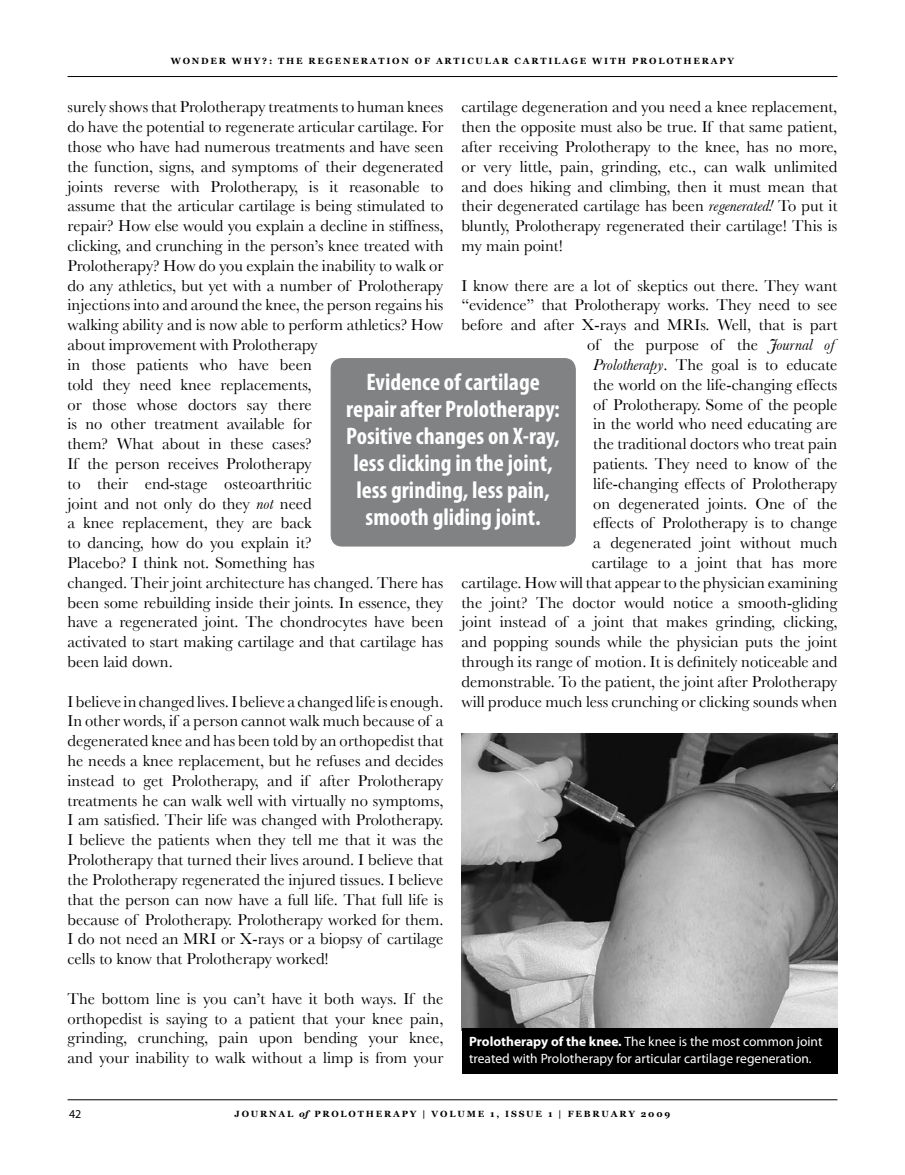
<style>
.page{position:relative;width:905px;height:1175px;background:#fff}
.page>*{position:absolute;margin:0;border:0;box-sizing:border-box;transform-origin:0 0}
.t1{font:700 condensed 24px/27px "Myriad Pro";color:#fff;text-align:center}
.t2{font:16.5px/19.8px "Baskerville";color:#000;text-align:justify}
.t3{font:13.5px/16.2px "Myriad Pro";color:#fff}
.t4{font:12px "Myriad Pro";color:#000}
.t5{font:700 9px "Georgia";letter-spacing:.2em;color:#000}
.s1{font-style:italic}
.s2{font-weight:700}
</style>
<div class="page">
<hr style="left:68px;top:76px;width:769px;height:1px;background:#000">
<hr style="left:68px;top:1099px;width:769px;height:1px;background:#000">
<img style="left:461px;top:733px;width:376px;height:295px">
<div style="left:461px;top:1028px;width:376px;height:45px;background:#000"></div>
<div style="left:331px;top:358px;width:244px;height:188px;background:#808284;border-radius:11px"></div>
<div style="left:331px;top:358px;width:244px;height:188px;border:1px solid #808284;border-radius:11px"></div>
<p class="t5" style="left:171px;top:56px;width:565px">WONDER WHY?: THE REGENERATION OF ARTICULAR CARTILAGE WITH PROLOTHERAPY</p>
<p class="t2" style="left:68px;top:97px;width:377px;text-align:left">surely shows that Prolotherapy treatments to human knees do have the potential to regenerate articular cartilage. For those who have had numerous treatments and have seen the function, signs, and symptoms of their degenerated joints reverse with Prolotherapy, is it reasonable to assume that the articular cartilage is being stimulated to repair? How else would you explain a decline in stiffness, clicking, and crunching in the person’s knee treated with Prolotherapy? How do you explain the inability to walk or do any athletics, but yet with a number of Prolotherapy injections into and around the knee, the person regains his walking ability and is now able to perform athletics? How about improvement with Prolotherapy<br>in those patients who have been<br>told they need knee replacements,<br>or those whose doctors say there<br>is no other treatment available for<br>them? What about in these cases?<br>If the person receives Prolotherapy<br>to their end-stage osteoarthritic<br>joint and not only do they <span class="s1">not</span> need<br>a knee replacement, they are back<br>to dancing, how do you explain it?<br>Placebo? I think not. Something has<br>changed. Their joint architecture has changed. There has been some rebuilding inside their joints. In essence, they have a regenerated joint. The chondrocytes have been activated to start making cartilage and that cartilage has been laid down.</p>
<p class="t2" style="left:68px;top:691px;width:377px">I believe in changed lives. I believe a changed life is enough.<br>In other words, if a person cannot walk much because of a degenerated knee and has been told by an orthopedist that he needs a knee replacement, but he refuses and decides instead to get Prolotherapy, and if after Prolotherapy treatments he can walk well with virtually no symptoms, I am satisfied. Their life was changed with Prolotherapy.<br>I believe the patients when they tell me that it was the Prolotherapy that turned their lives around. I believe that the Prolotherapy regenerated the injured tissues. I believe that the person can now have a full life. That full life is because of Prolotherapy. Prolotherapy worked for them.<br>I do not need an MRI or X-rays or a biopsy of cartilage cells to know that Prolotherapy worked!</p>
<p class="t2" style="left:68px;top:988px;width:377px">The bottom line is you can’t have it both ways. If the orthopedist is saying to a patient that your knee pain, grinding, crunching, pain upon bending your knee, and your inability to walk without a limp is from your</p>
<p class="t2" style="left:461px;top:97px;width:377px">cartilage degeneration and you need a knee replacement, then the opposite must also be true. If that same patient, after receiving Prolotherapy to the knee, has no more, or very little, pain, grinding, etc., can walk unlimited and does hiking and climbing, then it must mean that their degenerated cartilage has been <span class="s1">regenerated!</span> To put it bluntly, Prolotherapy regenerated their cartilage! This is my main point!</p>
<p class="t2" style="left:461px;top:275px;width:377px;text-align:right">I know there are a lot of skeptics out there. They want “evidence” that Prolotherapy works. They need to see before and after X-rays and MRIs. Well, that is part of the purpose of the <span class="s1">Journal of<br>Prolotherapy</span>. The goal is to educate<br>the world on the life-changing effects<br>of Prolotherapy. Some of the people<br>in the world who need educating are<br>the traditional doctors who treat pain<br>patients. They need to know of the<br>life-changing effects of Prolotherapy<br>on degenerated joints. One of the<br>effects of Prolotherapy is to change<br>a degenerated joint without much<br>cartilage to a joint that has more<br>cartilage. How will that appear to the physician examining the joint? The doctor would notice a smooth-gliding joint instead of a joint that makes grinding, clicking, and popping sounds while the physician puts the joint through its range of motion. It is definitely noticeable and demonstrable. To the patient, the joint after Prolotherapy will produce much less crunching or clicking sounds when</p>
<h1 class="t1" style="left:346px;top:368px;width:215px">Evidence of cartilage repair after Prolotherapy:<br>Positive changes on X-ray, less clicking in the joint, less grinding, less pain, smooth gliding joint.</h1>
<p class="t3" style="left:469px;top:1033px;width:355px"><span class="s2">Prolotherapy of the knee.</span> The knee is the most common joint treated with Prolotherapy for articular cartilage regeneration.</p>
<p class="t4" style="left:69px;top:1106px;width:14px">42</p>
<p class="t5" style="left:235px;top:1109px;width:437px">JOURNAL <span class="s1">of</span> PROLOTHERAPY | VOLUME 1, ISSUE 1 | FEBRUARY 2009</p>
</div>
